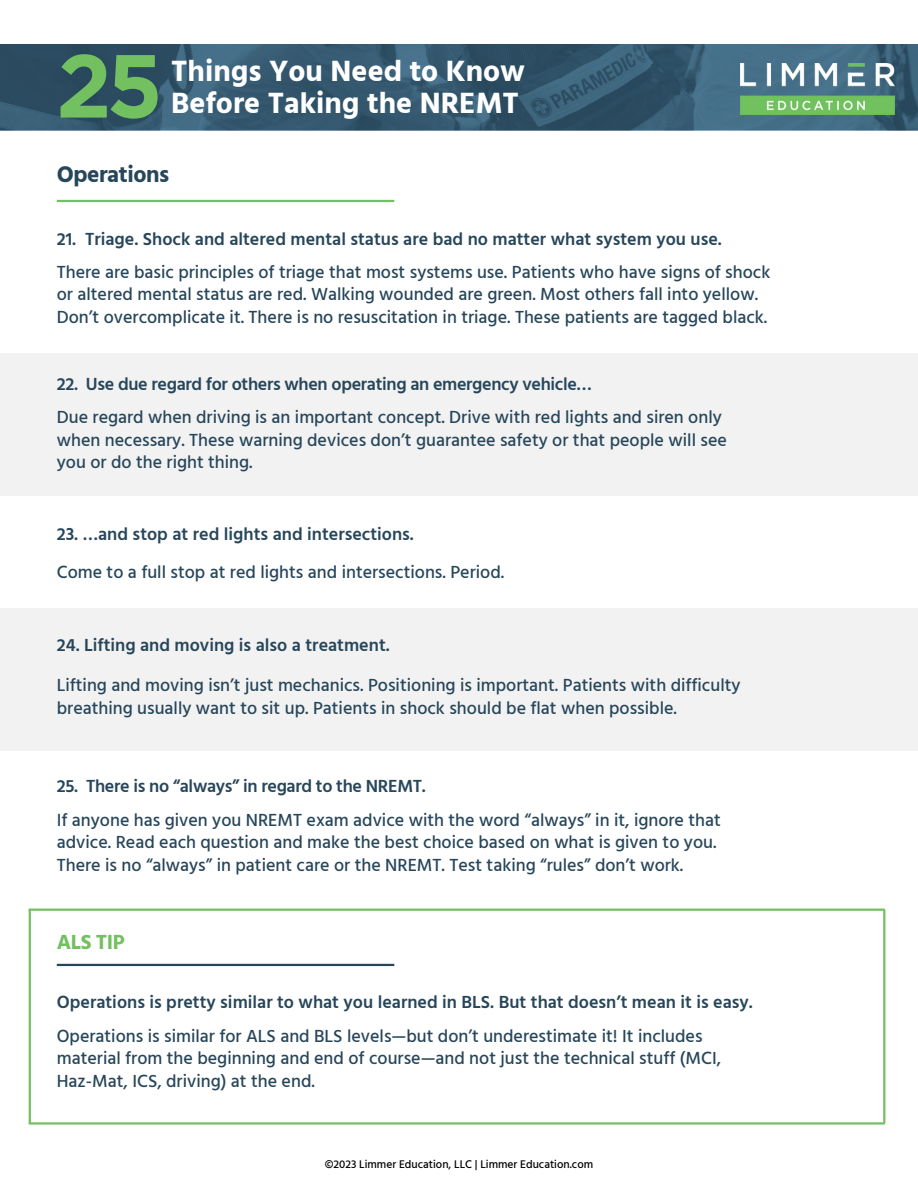
<style>
.page{position:relative;width:918px;height:1188px;background:#fff}
.page>*{position:absolute;margin:0;border:0;box-sizing:border-box;transform-origin:0 0}
.t1{font:700 89.25px "Gotham";color:#72c05f}
.t2{font:700 30.15px "Hind Guntur";color:#fff}
.t3{font:700 23.25px "Hind Guntur";letter-spacing:-.02em;color:#27465a}
.t4{font:700 21px "Hind Guntur";letter-spacing:-.02em;color:#72c05f}
.t5{font:500 18px/22.5px "Hind Guntur";color:#27465a}
.t6{font:600 18px "Hind Guntur";color:#27465a}
.t7{font:600 18px "Hind Guntur";letter-spacing:-.02em;color:#27465a}
.t8{font:500 11.4px "Hind Guntur";color:#000}
</style>
<div class="page">
<div style="left:0;top:354px;width:918px;height:142px;background:#f2f2f2"></div>
<div style="left:0;top:609px;width:918px;height:141px;background:#f2f2f2"></div>
<hr style="left:57px;top:200px;width:337px;height:2px;background:#72c05f">
<hr style="left:57px;top:964px;width:337px;height:2px;background:#27465a">
<hr style="left:29px;top:909px;width:856px;height:2px;background:#72c05f">
<hr style="left:29px;top:1122px;width:856px;height:3px;background:#72c05f">
<hr style="left:883px;top:910px;width:2px;height:213px;background:#72c05f">
<hr style="left:29px;top:909px;width:2px;height:214px;background:#72c05f">
<img style="left:0;top:44px;width:918px;height:87px">
<img style="left:740px;top:64px;width:154px;height:50px">
<h1 class="t1" style="left:56px;top:32px;width:108px">25</h1>
<h2 class="t2" style="left:171px;top:53px;width:355px">Things You Need to Know</h2>
<h2 class="t2" style="left:171px;top:85px;width:349px">Before Taking the NREMT</h2>
<p class="t3" style="left:57px;top:160px;width:114px">Operations</p>
<p class="t6" style="left:57px;top:228px;width:667px">21. Triage. Shock and altered mental status are bad no matter what system you use.</p>
<p class="t5" style="left:57px;top:260px;width:715px">There are basic principles of triage that most systems use. Patients who have signs of shock or altered mental status are red. Walking wounded are green. Most others fall into yellow.<br>Don’t overcomplicate it. There is no resuscitation in triage. These patients are tagged black.</p>
<p class="t7" style="left:57px;top:373px;width:537px">22. Use due regard for others when operating an emergency vehicle…</p>
<p class="t5" style="left:57px;top:406px;width:672px">Due regard when driving is an important concept. Drive with red lights and siren only when necessary. These warning devices don’t guarantee safety or that people will see you or do the right thing.</p>
<p class="t6" style="left:57px;top:523px;width:359px">23. …and stop at red lights and intersections.</p>
<p class="t5" style="left:57px;top:561px;width:449px">Come to a full stop at red lights and intersections. Period.</p>
<p class="t6" style="left:57px;top:634px;width:335px">24. Lifting and moving is also a treatment.</p>
<p class="t5" style="left:57px;top:674px;width:685px">Lifting and moving isn’t just mechanics. Positioning is important. Patients with difficulty breathing usually want to sit up. Patients in shock should be flat when possible.</p>
<p class="t7" style="left:57px;top:776px;width:371px">25. There is no “always” in regard to the NREMT.</p>
<p class="t5" style="left:57px;top:808px;width:666px">If anyone has given you NREMT exam advice with the word “always” in it, ignore that advice. Read each question and make the best choice based on what is given to you.<br>There is no “always” in patient care or the NREMT. Test taking “rules” don’t work.</p>
<p class="t4" style="left:57px;top:929px;width:69px">ALS TIP</p>
<p class="t6" style="left:57px;top:991px;width:698px">Operations is pretty similar to what you learned in BLS. But that doesn’t mean it is easy.</p>
<p class="t5" style="left:57px;top:1024px;width:666px">Operations is similar for ALS and BLS levels—but don’t underestimate it! It includes material from the beginning and end of course—and not just the technical stuff (MCI,<br>Haz-Mat, ICS, driving) at the end.</p>
<p class="t8" style="left:325px;top:1157px;width:270px">©2023 Limmer Education, LLC | Limmer Education.com</p>
</div>
